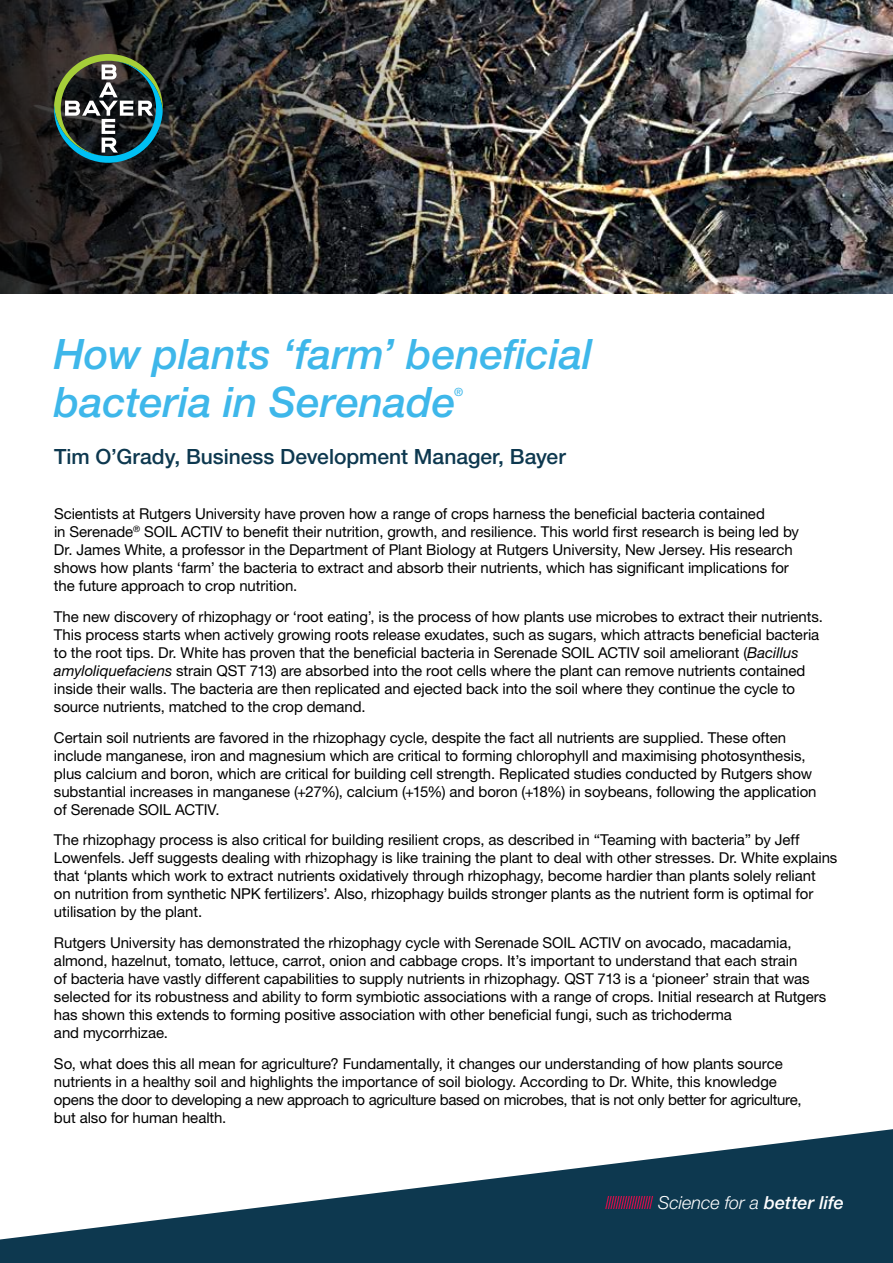
<style>
.page{position:relative;width:893px;height:1263px;background:#fff}
.page>*{position:absolute;margin:0;border:0;box-sizing:border-box;transform-origin:0 0}
.t1{font:italic 500 42px/48px "Helvetica Neue LT Pro";color:#3eb7ea}
.t2{font:500 21px "Helvetica Neue LT Pro";color:#0d384f}
.t3{font:italic 300 18px "Helvetica Neue LT Pro";letter-spacing:-.005em;color:#fff}
.t4{font:15px/18px "Helvetica Neue LT Pro";letter-spacing:-.005em;color:#000}
.t5{font:italic 500 11.4px "Helvetica Neue LT Pro";color:#3eb7ea}
.s1{font-style:italic}
.s2{font-weight:500}
</style>
<div class="page">
<img style="left:524px;top:0;width:369px;height:293px">
<img style="left:0;top:0;width:524px;height:293px">
<svg style="left:0;top:1129px;width:893px;height:134px;fill:#0d384f"></svg>
<svg style="left:605px;top:1196px;width:49px;height:13px"></svg>
<svg style="left:54px;top:54px;width:109px;height:109px;background:#3d524b"></svg>
<h1 class="t1" style="left:54px;top:330px;width:540px">How plants ‘farm’ beneficial bacteria in Serenade</h1>
<p class="t5" style="left:454px;top:385px;width:11px">®</p>
<h2 class="t2" style="left:54px;top:444px;width:513px">Tim O’Grady, Business Development Manager, Bayer</h2>
<p class="t4" style="left:54px;top:504px;width:747px">Scientists at Rutgers University have proven how a range of crops harness the beneficial bacteria contained<br>in Serenade<sup>®</sup> SOIL ACTIV to benefit their nutrition, growth, and resilience. This world first research is being led by Dr. James White, a professor in the Department of Plant Biology at Rutgers University, New Jersey. His research shows how plants ‘farm’ the bacteria to extract and absorb their nutrients, which has significant implications for the future approach to crop nutrition.</p>
<p class="t4" style="left:54px;top:607px;width:770px">The new discovery of rhizophagy or ‘root eating’, is the process of how plants use microbes to extract their nutrients.<br>This process starts when actively growing roots release exudates, such as sugars, which attracts beneficial bacteria to the root tips. Dr. White has proven that the beneficial bacteria in Serenade SOIL ACTIV soil ameliorant (<span class="s1">Bacillus amyloliquefaciens</span> strain QST 713) are absorbed into the root cells where the plant can remove nutrients contained inside their walls. The bacteria are then replicated and ejected back into the soil where they continue the cycle to source nutrients, matched to the crop demand.</p>
<p class="t4" style="left:54px;top:728px;width:764px">Certain soil nutrients are favored in the rhizophagy cycle, despite the fact all nutrients are supplied. These often include manganese, iron and magnesium which are critical to forming chlorophyll and maximising photosynthesis, plus calcium and boron, which are critical for building cell strength. Replicated studies conducted by Rutgers show substantial increases in manganese (+27%), calcium (+15%) and boron (+18%) in soybeans, following the application of Serenade SOIL ACTIV.</p>
<p class="t4" style="left:54px;top:831px;width:785px">The rhizophagy process is also critical for building resilient crops, as described in “Teaming with bacteria” by Jeff Lowenfels. Jeff suggests dealing with rhizophagy is like training the plant to deal with other stresses. Dr. White explains that ‘plants which work to extract nutrients oxidatively through rhizophagy, become hardier than plants solely reliant<br>on nutrition from synthetic NPK fertilizers’. Also, rhizophagy builds stronger plants as the nutrient form is optimal for utilisation by the plant.</p>
<p class="t4" style="left:54px;top:933px;width:774px">Rutgers University has demonstrated the rhizophagy cycle with Serenade SOIL ACTIV on avocado, macadamia, almond, hazelnut, tomato, lettuce, carrot, onion and cabbage crops. It’s important to understand that each strain<br>of bacteria have vastly different capabilities to supply nutrients in rhizophagy. QST 713 is a ‘pioneer’ strain that was selected for its robustness and ability to form symbiotic associations with a range of crops. Initial research at Rutgers has shown this extends to forming positive association with other beneficial fungi, such as trichoderma<br>and mycorrhizae.</p>
<p class="t4" style="left:54px;top:1054px;width:749px">So, what does this all mean for agriculture? Fundamentally, it changes our understanding of how plants source nutrients in a healthy soil and highlights the importance of soil biology. According to Dr. White, this knowledge opens the door to developing a new approach to agriculture based on microbes, that is not only better for agriculture, but also for human health.</p>
<p class="t3" style="left:658px;top:1192px;width:187px">Science for a <span class="s2">better life</span></p>
</div>
